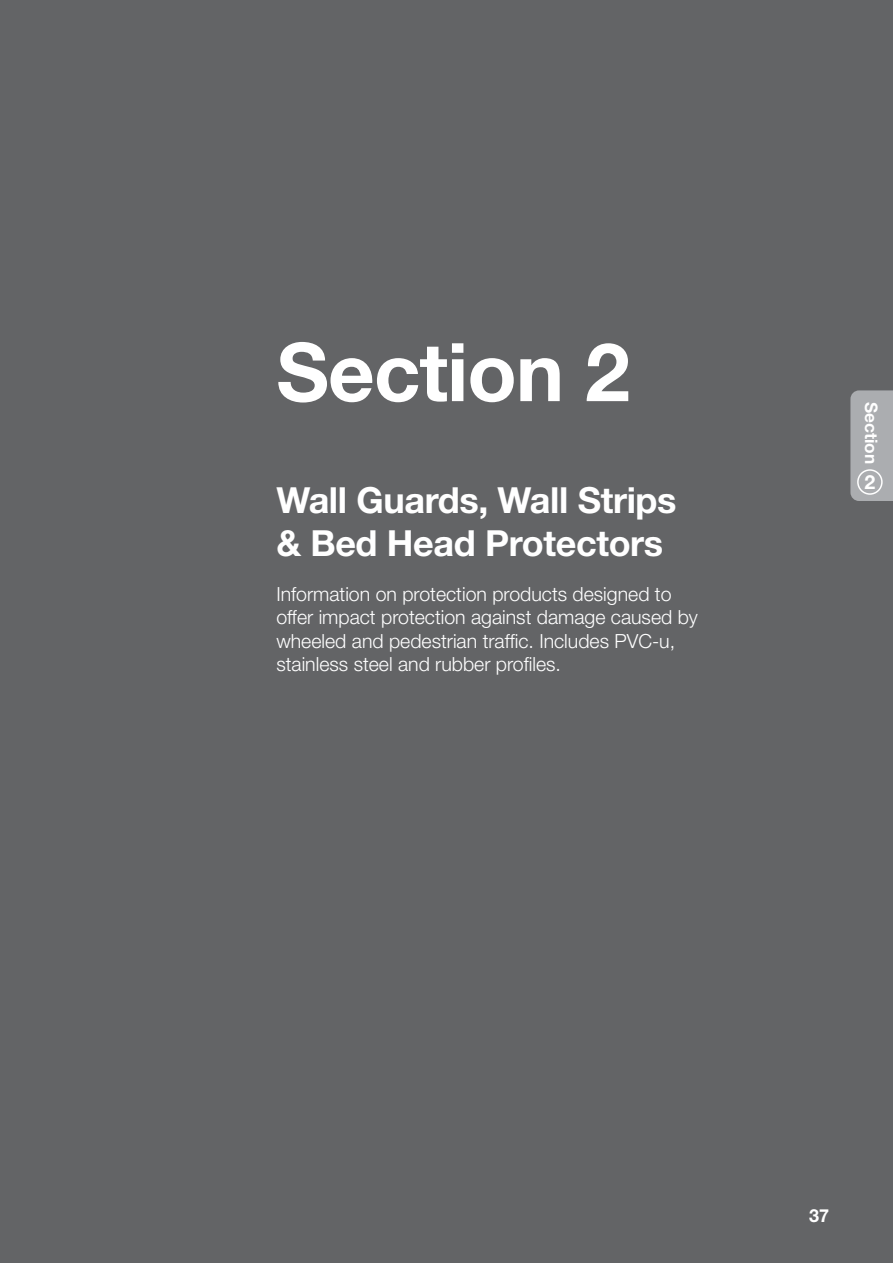
<style>
.page{position:relative;width:893px;height:1263px;background:#636466}
.page>*{position:absolute;margin:0;border:0;box-sizing:border-box;transform-origin:0 0}
.t1{font:700 81px "Helvetica Neue LT";letter-spacing:-.01em;color:#fff}
.t2{font:700 36px/43.2px "Helvetica Neue LT";letter-spacing:-.01em;color:#fff}
.t3{font:300 19.5px/23.4px "Helvetica Neue LT";color:#fff}
.t4{font:700 19.5px "Helvetica Neue LT";color:#fff}
.t5{font:700 18px "Helvetica Neue LT";color:#fff}
.t6{font:700 17.25px "Helvetica Neue LT";color:#fff}
</style>
<div class="page">
<div style="left:850px;top:390px;width:43px;height:111px;background:#abadb0"></div>
<div style="left:857px;top:469px;width:26px;height:26px;border:2px solid #fff;border-radius:50%"></div>
<h1 class="t1" style="left:276px;top:322px;width:355px">Section 2</h1>
<h2 class="t2" style="left:276px;top:478px;width:402px">Wall Guards, Wall Strips &amp; Bed Head Protectors</h2>
<p class="t3" style="left:276px;top:582px;width:423px">Information on protection products designed to offer impact protection against damage caused by wheeled and pedestrian traffic. Includes PVC-u, stainless steel and rubber profiles.</p>
<p class="t6" style="left:882px;top:402px;width:64px;rotate:90deg">Section</p>
<p class="t4" style="left:864px;top:470px;width:12px">2</p>
<p class="t5" style="left:809px;top:1204px;width:22px">37</p>
</div>
